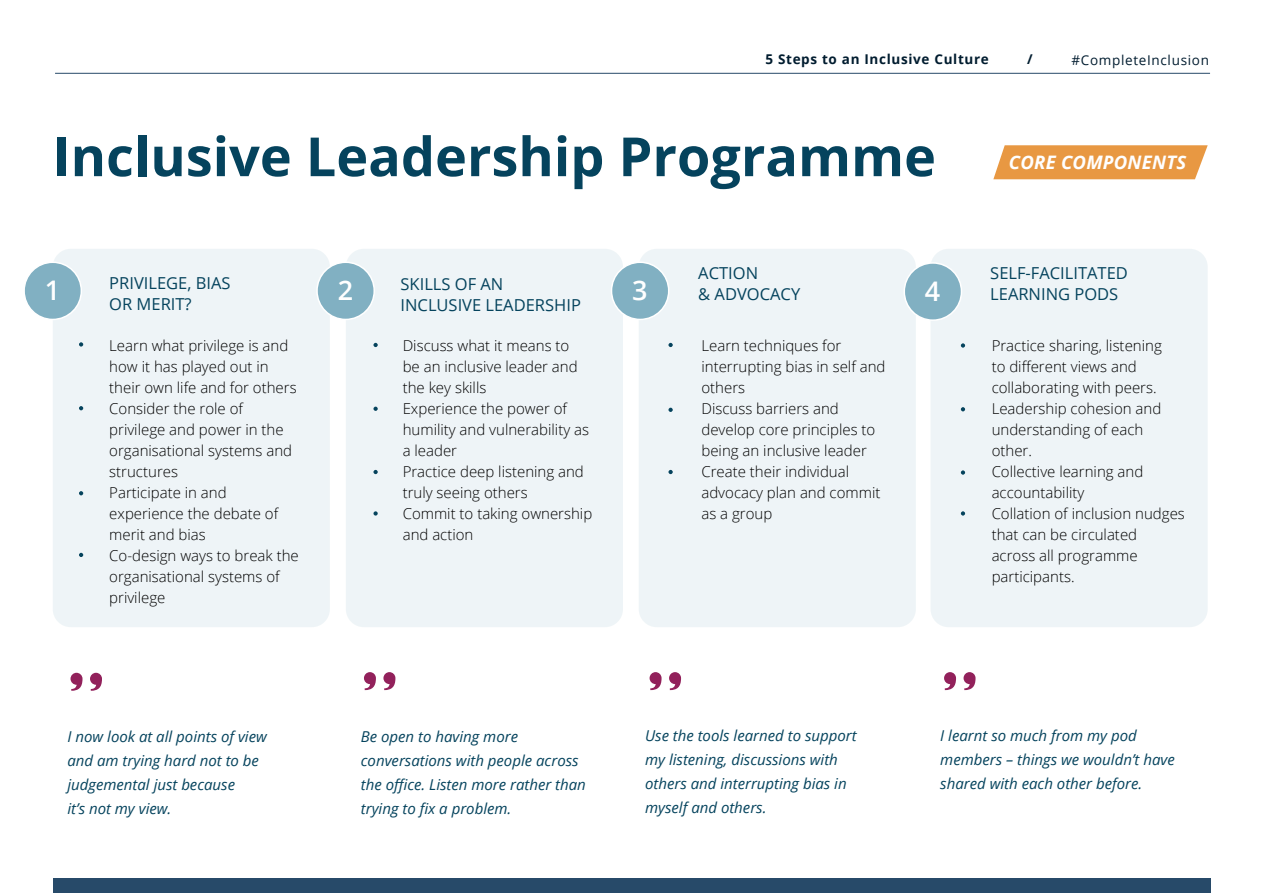
<style>
.page{position:relative;width:1263px;height:893px;background:#fff}
.page>*{position:absolute;margin:0;border:0;box-sizing:border-box;transform-origin:0 0}
.t1{font:75px "Agne";color:#92215b}
.t2{font:700 54px "Open Sans";color:#05435d}
.t3{font:600 27px "Open Sans";color:#fff}
.t4{font:italic 700 18.6px "Open Sans";letter-spacing:.01em;color:#fff}
.t5{font:16.5px/21px "Open Sans";color:#05435d}
.t6{font:300 15px/21px "Open Sans";color:#000}
.t7{font:italic 15px/24px "Open Sans";color:#05435d}
.t8{font:700 13.5px "Open Sans";letter-spacing:.05em;color:#011c2f}
.t9{font:13.5px "Open Sans";letter-spacing:.05em;color:#011c2f}
</style>
<div class="page">
<hr style="left:55px;top:73px;width:1155px;height:1px;background:#274a69">
<div style="left:53px;top:878px;width:1158px;height:15px;background:#274a69"></div>
<div style="left:53px;top:249px;width:277px;height:378px;background:#eef4f7;border-radius:18px"></div>
<div style="left:346px;top:249px;width:277px;height:378px;background:#eef4f7;border-radius:18px"></div>
<div style="left:639px;top:249px;width:277px;height:378px;background:#eef4f7;border-radius:18px"></div>
<div style="left:930px;top:249px;width:278px;height:378px;background:#eef4f7;border-radius:18px"></div>
<div style="left:24px;top:262px;width:57px;height:57px;background:#81b0c2;border-radius:50%"></div>
<div style="left:23px;top:261px;width:59px;height:59px;border:2px solid #fff;border-radius:50%"></div>
<div style="left:317px;top:262px;width:57px;height:57px;background:#81b0c2;border-radius:50%"></div>
<div style="left:316px;top:261px;width:59px;height:59px;border:2px solid #fff;border-radius:50%"></div>
<div style="left:611px;top:262px;width:58px;height:57px;background:#81b0c2;border-radius:50%"></div>
<div style="left:611px;top:261px;width:58px;height:59px;border:2px solid #fff;border-radius:50%"></div>
<div style="left:904px;top:263px;width:57px;height:57px;background:#81b0c2;border-radius:50%"></div>
<div style="left:903px;top:262px;width:59px;height:59px;border:2px solid #fff;border-radius:50%"></div>
<svg style="left:993px;top:145px;width:215px;height:34px;background:#e99e4e"></svg>
<svg style="left:79px;top:342px;width:4px;height:5px"></svg>
<svg style="left:79px;top:406px;width:4px;height:4px"></svg>
<svg style="left:79px;top:491px;width:4px;height:4px"></svg>
<svg style="left:79px;top:553px;width:4px;height:4px"></svg>
<svg style="left:373px;top:343px;width:5px;height:4px"></svg>
<svg style="left:373px;top:407px;width:5px;height:4px"></svg>
<svg style="left:373px;top:470px;width:5px;height:4px"></svg>
<svg style="left:373px;top:511px;width:5px;height:5px"></svg>
<svg style="left:668px;top:343px;width:5px;height:4px"></svg>
<svg style="left:668px;top:408px;width:5px;height:4px"></svg>
<svg style="left:668px;top:470px;width:5px;height:4px"></svg>
<svg style="left:961px;top:343px;width:4px;height:5px"></svg>
<svg style="left:961px;top:407px;width:4px;height:4px"></svg>
<svg style="left:961px;top:470px;width:4px;height:5px"></svg>
<svg style="left:961px;top:511px;width:4px;height:5px"></svg>
<p class="t8" style="left:765px;top:50px;width:225px">5 Steps to an Inclusive Culture</p>
<p class="t8" style="left:1027px;top:50px;width:7px">/</p>
<p class="t9" style="left:1071px;top:51px;width:139px">#CompleteInclusion</p>
<h2 class="t2" style="left:53px;top:118px;width:885px">Inclusive Leadership Programme</h2>
<p class="t5" style="left:109px;top:272px;width:123px">PRIVILEGE, BIAS<br>OR MERIT?</p>
<h3 class="t3" style="left:45px;top:271px;width:17px">1</h3>
<h3 class="t3" style="left:338px;top:272px;width:17px">2</h3>
<p class="t5" style="left:401px;top:273px;width:182px">SKILLS OF AN<br>INCLUSIVE LEADERSHIP</p>
<h3 class="t3" style="left:632px;top:271px;width:17px">3</h3>
<p class="t5" style="left:698px;top:263px;width:103px">ACTION<br>&amp; ADVOCACY</p>
<h3 class="t3" style="left:925px;top:272px;width:17px">4</h3>
<p class="t4" style="left:1009px;top:150px;width:179px">CORE COMPONENTS</p>
<p class="t5" style="left:990px;top:262px;width:139px">SELF-FACILITATED<br>LEARNING PODS</p>
<p class="t6" style="left:109px;top:334px;width:191px">Learn what privilege is and how it has played out in their own life and for others<br>Consider the role of privilege and power in the organisational systems and structures<br>Participate in and experience the debate of merit and bias<br>Co-design ways to break the organisational systems of privilege</p>
<p class="t6" style="left:403px;top:334px;width:191px">Discuss what it means to<br>be an inclusive leader and the key skills<br>Experience the power of humility and vulnerability as a leader<br>Practice deep listening and truly seeing others<br>Commit to taking ownership and action</p>
<p class="t6" style="left:701px;top:334px;width:185px">Learn techniques for interrupting bias in self and others<br>Discuss barriers and develop core principles to being an inclusive leader<br>Create their individual advocacy plan and commit as a group</p>
<p class="t6" style="left:992px;top:334px;width:195px">Practice sharing, listening<br>to different views and collaborating with peers.<br>Leadership cohesion and understanding of each other.<br>Collective learning and accountability<br>Collation of inclusion nudges that can be circulated<br>across all programme participants.</p>
<h1 class="t1" style="left:67px;top:645px;width:40px">''</h1>
<p class="t7" style="left:67px;top:724px;width:201px">I now look at all points of view and am trying hard not to be judgemental just because<br>it’s not my view.</p>
<h1 class="t1" style="left:360px;top:644px;width:41px">''</h1>
<p class="t7" style="left:361px;top:724px;width:227px">Be open to having more conversations with people across the office. Listen more rather than trying to fix a problem.</p>
<h1 class="t1" style="left:646px;top:644px;width:40px">''</h1>
<p class="t7" style="left:645px;top:723px;width:213px">Use the tools learned to support my listening, discussions with others and interrupting bias in myself and others.</p>
<h1 class="t1" style="left:940px;top:644px;width:40px">''</h1>
<p class="t7" style="left:940px;top:723px;width:236px">I learnt so much from my pod members – things we wouldn’t have shared with each other before.</p>
</div>
